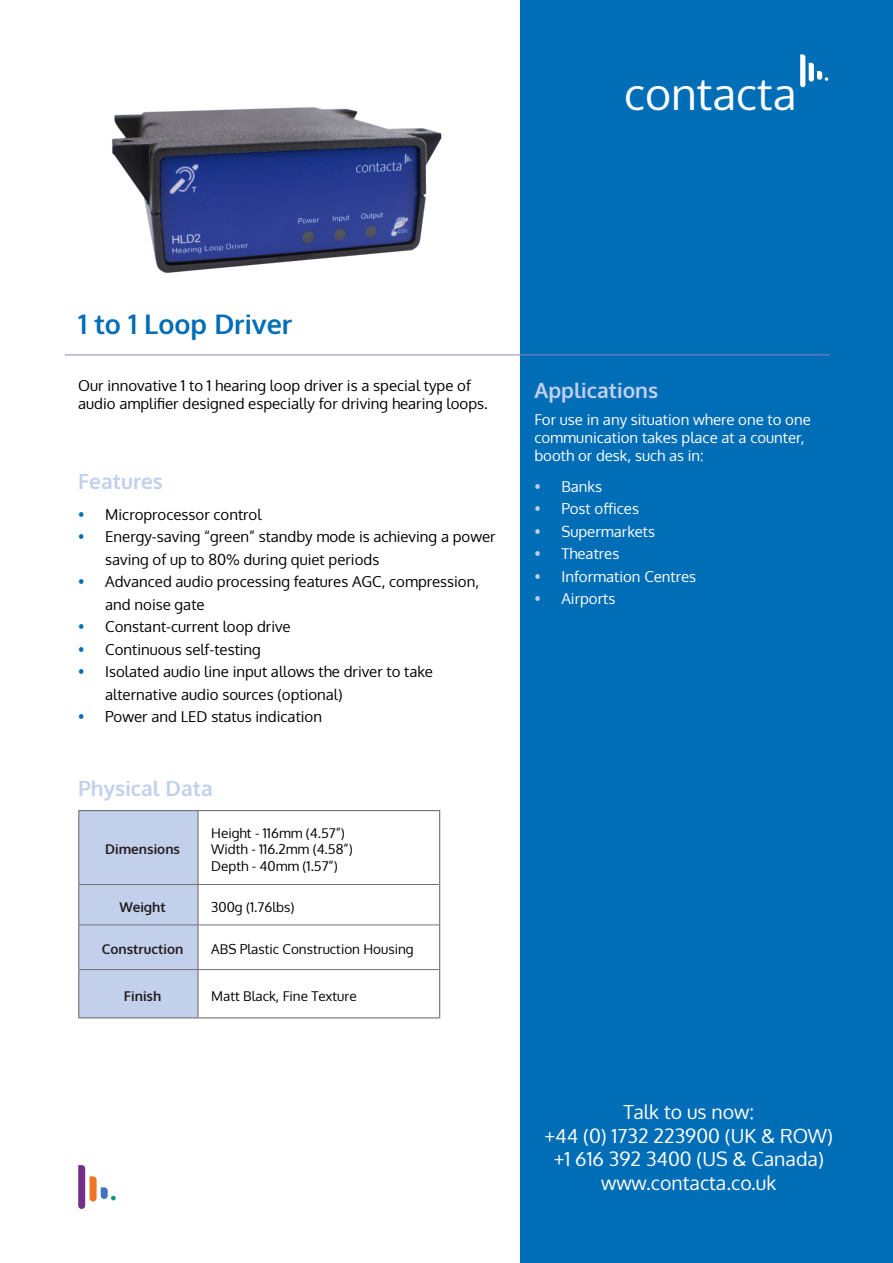
<style>
.page{position:relative;width:893px;height:1263px;background:#fff}
.page>*{position:absolute;margin:0;border:0;box-sizing:border-box;transform-origin:0 0}
.t1{font:44.55px "Oxygen";color:#fff}
.t2{font:700 27px "Oxygen";color:#006eb7}
.t3{font:700 21px "Oxygen";color:#c3d0ec}
.t4{font:19.5px/23.4px "Oxygen";color:#fff;text-align:center}
.t5{font:15px/22.5px "Oxygen";color:#000}
.t6{font:15px/18px "Oxygen";color:#fff}
.t7{font:13.5px/16.2px "Oxygen";color:#000}
.t8{font:700 13.5px "Oxygen";color:#231f20}
.s1{color:#006eb7}
.s2{color:#c3d0ec}
</style>
<div class="page">
<div style="left:521px;top:0;width:372px;height:1263px;background:#006eb7"></div>
<hr style="left:65px;top:355px;width:765px;height:1px;background:#9384bc">
<svg style="left:78px;top:1165px;width:38px;height:44px"></svg>
<svg style="left:800px;top:54px;width:28px;height:33px"></svg>
<div style="left:79px;top:811px;width:118px;height:206px;background:#c3d0ec"></div>
<hr style="left:197px;top:811px;width:2px;height:73px;background:#737070">
<hr style="left:439px;top:811px;width:1px;height:73px;background:#737070">
<hr style="left:197px;top:885px;width:2px;height:39px;background:#737070">
<hr style="left:439px;top:884px;width:1px;height:41px;background:#737070">
<hr style="left:197px;top:925px;width:2px;height:44px;background:#737070">
<hr style="left:439px;top:925px;width:1px;height:44px;background:#737070">
<hr style="left:197px;top:970px;width:2px;height:47px;background:#737070">
<hr style="left:439px;top:969px;width:1px;height:48px;background:#737070">
<hr style="left:78px;top:1017px;width:120px;height:1px;background:#737070">
<hr style="left:198px;top:1017px;width:242px;height:1px;background:#737070">
<hr style="left:79px;top:884px;width:119px;height:1px;background:#737070">
<hr style="left:198px;top:884px;width:241px;height:1px;background:#737070">
<hr style="left:79px;top:924px;width:119px;height:1px;background:#737070">
<hr style="left:198px;top:924px;width:241px;height:1px;background:#737070">
<hr style="left:79px;top:969px;width:119px;height:1px;background:#737070">
<hr style="left:198px;top:969px;width:241px;height:1px;background:#737070">
<hr style="left:78px;top:810px;width:120px;height:1px;background:#737070">
<hr style="left:78px;top:811px;width:1px;height:73px;background:#737070">
<hr style="left:198px;top:810px;width:242px;height:1px;background:#737070">
<hr style="left:78px;top:884px;width:1px;height:41px;background:#737070">
<hr style="left:78px;top:925px;width:1px;height:44px;background:#737070">
<hr style="left:78px;top:969px;width:1px;height:48px;background:#737070">
<img style="left:112px;top:107px;width:330px;height:166px">
<h1 class="t1" style="left:624px;top:63px;width:174px">contacta</h1>
<h2 class="t2" style="left:78px;top:308px;width:216px">1 to 1 Loop Driver</h2>
<p class="t5" style="left:78px;top:377px;width:411px;line-height:18px">Our innovative 1 to 1 hearing loop driver is a special type of audio amplifier designed especially for driving hearing loops.</p>
<h3 class="t3" style="left:78px;top:468px;width:86px">Features</h3>
<p class="t5" style="left:78px;top:503px;width:185px"><span class="s1">•</span> Microprocessor control</p>
<p class="t5" style="left:105px;top:526px;width:392px;text-indent:-27px"><span class="s1">•</span> Energy-saving “green” standby mode is achieving a power saving of up to 80% during quiet periods</p>
<p class="t5" style="left:105px;top:571px;width:375px;text-indent:-27px"><span class="s1">•</span> Advanced audio processing features AGC, compression, and noise gate</p>
<p class="t5" style="left:78px;top:616px;width:214px"><span class="s1">•</span> Constant-current loop drive</p>
<p class="t5" style="left:78px;top:638px;width:184px"><span class="s1">•</span> Continuous self-testing</p>
<p class="t5" style="left:105px;top:661px;width:329px;text-indent:-27px"><span class="s1">•</span> Isolated audio line input allows the driver to take alternative audio sources (optional)</p>
<p class="t5" style="left:78px;top:706px;width:245px"><span class="s1">•</span> Power and LED status indication</p>
<h3 class="t3" style="left:78px;top:775px;width:136px">Physical Data</h3>
<p class="t8" style="left:105px;top:841px;width:76px">Dimensions</p>
<p class="t7" style="left:211px;top:825px;width:143px">Height - 116mm (4.57”)<br>Width - 116.2mm (4.58”)<br>Depth - 40mm (1.57”)</p>
<p class="t8" style="left:119px;top:898px;width:48px">Weight</p>
<p class="t7" style="left:211px;top:899px;width:85px">300g (1.76lbs)</p>
<p class="t8" style="left:102px;top:941px;width:83px">Construction</p>
<p class="t7" style="left:211px;top:941px;width:204px">ABS Plastic Construction Housing</p>
<p class="t8" style="left:124px;top:987px;width:39px">Finish</p>
<p class="t7" style="left:211px;top:988px;width:147px">Matt Black, Fine Texture</p>
<h3 class="t3" style="left:534px;top:377px;width:125px">Applications</h3>
<p class="t6" style="left:534px;top:410px;width:278px">For use in any situation where one to one communication takes place at a counter, booth or desk, such as in:</p>
<p class="t6" style="left:534px;top:477px;width:69px"><span class="s2">•</span> Banks</p>
<p class="t6" style="left:534px;top:500px;width:106px"><span class="s2">•</span> Post offices</p>
<p class="t6" style="left:534px;top:522px;width:122px"><span class="s2">•</span> Supermarkets</p>
<p class="t6" style="left:534px;top:545px;width:86px"><span class="s2">•</span> Theatres</p>
<p class="t6" style="left:534px;top:567px;width:163px"><span class="s2">•</span> Information Centres</p>
<p class="t6" style="left:534px;top:590px;width:82px"><span class="s2">•</span> Airports</p>
<h3 class="t4" style="left:545px;top:1101px;width:290px">Talk to us now:<br>+44 (0) 1732 223900 (UK &amp; ROW) +1 616 392 3400 (US &amp; Canada) www.contacta.co.uk</h3>
</div>
